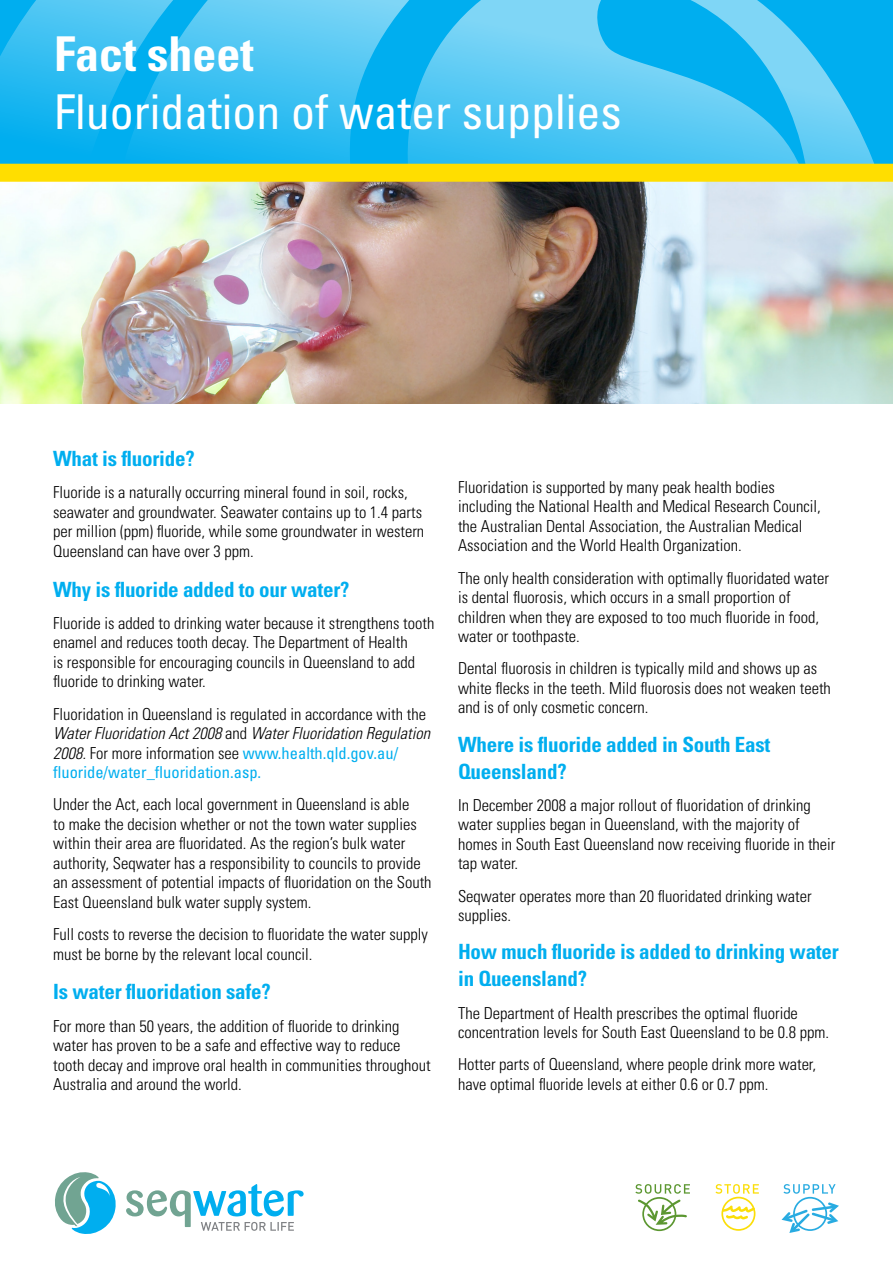
<style>
.page{position:relative;width:893px;height:1263px;background:#fff}
.page>*{position:absolute;margin:0;border:0;box-sizing:border-box;transform-origin:0 0}
.t1{font:condensed 48px/57.6px "Univers LT Std";color:#fff}
.Heading_2{font:700 condensed 21px/27px "Univers LT Std";letter-spacing:-.01em;color:#00aeef}
.Body_text{font:300 condensed 16.5px/19.5px "Univers LT Std";color:#000}
.s1{font-weight:700}
.s2{font-style:italic}
.s3{font-weight:400;color:#00aeef}
</style>
<div class="page">
<img style="left:0;top:182px;width:893px;height:222px">
<svg style="left:126px;top:1184px;width:178px;height:47px"></svg>
<svg style="left:55px;top:1172px;width:61px;height:62px"></svg>
<svg style="left:635px;top:1184px;width:55px;height:47px"></svg>
<svg style="left:715px;top:1184px;width:44px;height:47px"></svg>
<svg style="left:781px;top:1184px;width:58px;height:49px"></svg>
<svg style="left:0;top:0;width:893px;height:164px;background:#38bff1"></svg>
<div style="left:0;top:164px;width:893px;height:18px;background:#ffde00"></div>
<p class="t1" style="left:54px;top:25px;width:569px"><span class="s1">Fact sheet<br></span>Fluoridation of water supplies</p>
<p class="Heading_2" style="left:53px;top:445px;width:143px">What is fluoride?</p>
<p class="Body_text" style="left:53px;top:483px;width:373px">Fluoride is a naturally occurring mineral found in soil, rocks, seawater and groundwater. Seawater contains up to 1.4 parts per million (ppm) fluoride, while some groundwater in western Queensland can have over 3 ppm.</p>
<p class="Heading_2" style="left:53px;top:575px;width:298px">Why is fluoride added to our water?</p>
<p class="Body_text" style="left:53px;top:613px;width:383px">Fluoride is added to drinking water because it strengthens tooth enamel and reduces tooth decay. The Department of Health<br>is responsible for encouraging councils in Queensland to add fluoride to drinking water.</p>
<p class="Body_text" style="left:53px;top:704px;width:378px">Fluoridation in Queensland is regulated in accordance with the <span class="s2">Water Fluoridation Act 2008</span> and <span class="s2">Water Fluoridation Regulation 2008.</span> For more information see <span class="s3">www.health.qld.gov.au/ fluoride/water_fluoridation.asp.</span></p>
<p class="Body_text" style="left:53px;top:795px;width:380px">Under the Act, each local government in Queensland is able<br>to make the decision whether or not the town water supplies within their area are fluoridated. As the region’s bulk water authority, Seqwater has a responsibility to councils to provide an assessment of potential impacts of fluoridation on the South East Queensland bulk water supply system.</p>
<p class="Body_text" style="left:53px;top:924px;width:376px">Full costs to reverse the decision to fluoridate the water supply must be borne by the relevant local council.</p>
<p class="Heading_2" style="left:53px;top:978px;width:219px">Is water fluoridation safe?</p>
<p class="Body_text" style="left:53px;top:1016px;width:379px">For more than 50 years, the addition of fluoride to drinking water has proven to be a safe and effective way to reduce tooth decay and improve oral health in communities throughout Australia and around the world.</p>
<p class="Body_text" style="left:458px;top:477px;width:364px">Fluoridation is supported by many peak health bodies including the National Health and Medical Research Council, the Australian Dental Association, the Australian Medical Association and the World Health Organization.</p>
<p class="Body_text" style="left:458px;top:568px;width:373px">The only health consideration with optimally fluoridated water is dental fluorosis, which occurs in a small proportion of children when they are exposed to too much fluoride in food, water or toothpaste.</p>
<p class="Body_text" style="left:458px;top:659px;width:374px">Dental fluorosis in children is typically mild and shows up as white flecks in the teeth. Mild fluorosis does not weaken teeth and is of only cosmetic concern.</p>
<p class="Heading_2" style="left:458px;top:731px;width:314px">Where is fluoride added in South East<br>Queensland?</p>
<p class="Body_text" style="left:458px;top:795px;width:379px">In December 2008 a major rollout of fluoridation of drinking water supplies began in Queensland, with the majority of homes in South East Queensland now receiving fluoride in their tap water.</p>
<p class="Body_text" style="left:458px;top:886px;width:355px">Seqwater operates more than 20 fluoridated drinking water supplies.</p>
<p class="Heading_2" style="left:458px;top:938px;width:382px">How much fluoride is added to drinking water in Queensland?</p>
<p class="Body_text" style="left:458px;top:1003px;width:373px">The Department of Health prescribes the optimal fluoride concentration levels for South East Queensland to be 0.8 ppm.</p>
<p class="Body_text" style="left:458px;top:1055px;width:360px">Hotter parts of Queensland, where people drink more water, have optimal fluoride levels at either 0.6 or 0.7 ppm.</p>
</div>
